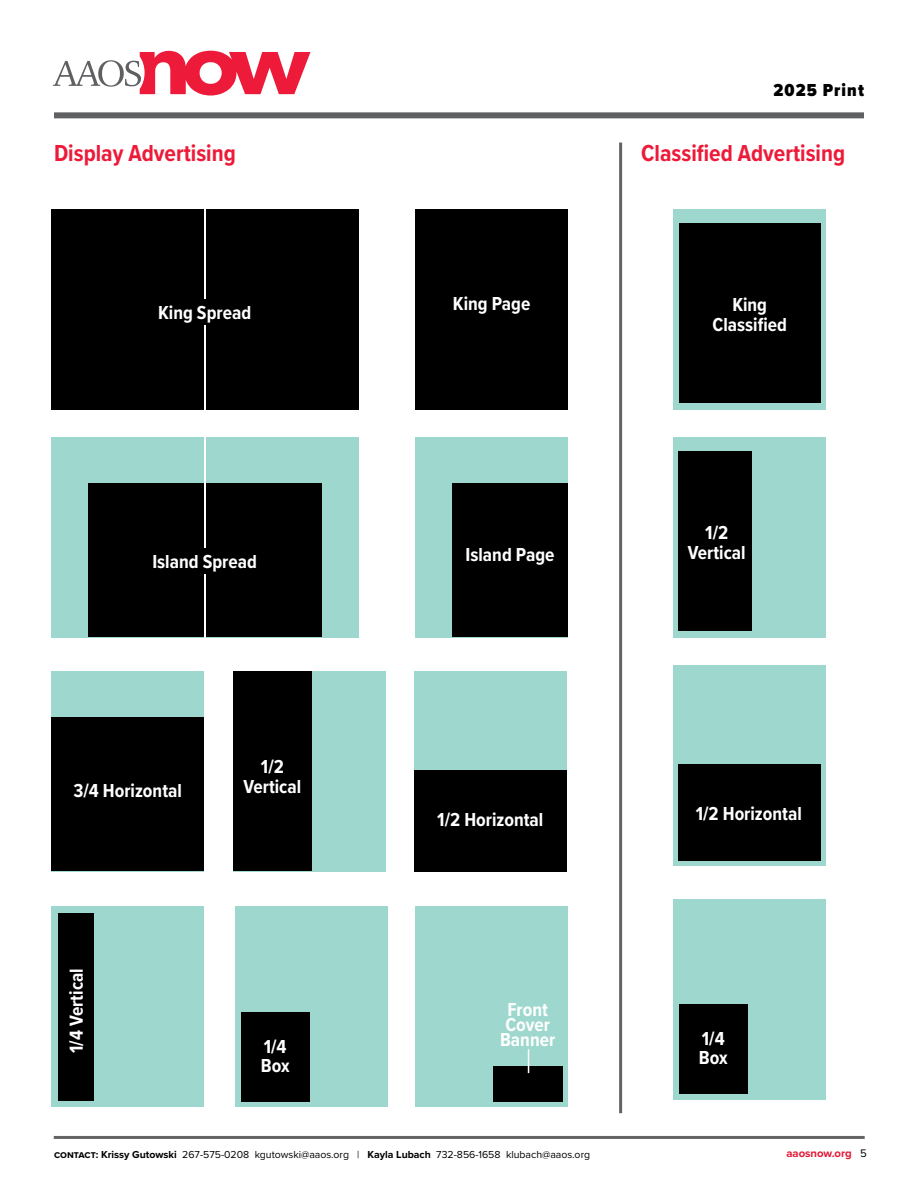
<style>
.page{position:relative;width:918px;height:1188px;background:#fff}
.page>*{position:absolute;margin:0;border:0;box-sizing:border-box;transform-origin:0 0}
.t1{font:700 24px "Proxima Nova Cond";color:#ed1a39}
.t2{font:700 19.5px/19.5px "Proxima Nova Cond";color:#fff;text-align:center}
.t3{font:900 18px "Proxima Nova Cond";letter-spacing:.06em;color:#000}
.t4{font:700 11.4px "Proxima Nova";color:#e31837}
.t5{font:10.5px "Proxima Nova";color:#000}
.s1{font-weight:700}
.s2{font-weight:400;color:#000}
</style>
<div class="page">
<hr style="left:54px;top:1136px;width:811px;height:3px;background:#636466">
<div style="left:51px;top:209px;width:153px;height:200px;background:#000"></div>
<div style="left:206px;top:209px;width:152px;height:200px;background:#000"></div>
<div style="left:142px;top:299px;width:126px;height:26px;background:#000"></div>
<div style="left:415px;top:209px;width:153px;height:200px;background:#000"></div>
<div style="left:415px;top:671px;width:152px;height:200px;background:#9ed7cd"></div>
<div style="left:415px;top:770px;width:152px;height:101px;background:#000"></div>
<div style="left:233px;top:671px;width:153px;height:200px;background:#9ed7cd"></div>
<div style="left:233px;top:671px;width:79px;height:200px;background:#000"></div>
<div style="left:235px;top:907px;width:152px;height:200px;background:#9ed7cd"></div>
<div style="left:241px;top:1012px;width:68px;height:90px;background:#000"></div>
<div style="left:51px;top:907px;width:153px;height:200px;background:#9ed7cd"></div>
<div style="left:58px;top:913px;width:35px;height:188px;background:#000"></div>
<div style="left:51px;top:671px;width:153px;height:200px;background:#9ed7cd"></div>
<div style="left:51px;top:718px;width:153px;height:153px;background:#000"></div>
<div style="left:51px;top:437px;width:153px;height:200px;background:#9ed7cd"></div>
<div style="left:206px;top:437px;width:152px;height:200px;background:#9ed7cd"></div>
<div style="left:88px;top:484px;width:116px;height:153px;background:#000"></div>
<div style="left:206px;top:484px;width:116px;height:153px;background:#000"></div>
<div style="left:142px;top:548px;width:126px;height:26px;background:#000"></div>
<div style="left:415px;top:437px;width:153px;height:200px;background:#9ed7cd"></div>
<div style="left:452px;top:484px;width:116px;height:153px;background:#000"></div>
<div style="left:673px;top:209px;width:153px;height:200px;background:#9ed7cd"></div>
<div style="left:679px;top:223px;width:142px;height:180px;background:#000"></div>
<div style="left:54px;top:112px;width:810px;height:6px;background:#5f6062"></div>
<svg style="left:53px;top:51px;width:257px;height:45px"></svg>
<hr style="left:619px;top:143px;width:3px;height:970px;background:#636466">
<div style="left:415px;top:907px;width:153px;height:200px;background:#9ed7cd"></div>
<div style="left:494px;top:1066px;width:69px;height:36px;background:#000"></div>
<svg style="left:528px;top:1049px;width:1px;height:24px"></svg>
<div style="left:673px;top:665px;width:153px;height:200px;background:#9ed7cd"></div>
<div style="left:678px;top:764px;width:142px;height:96px;background:#000"></div>
<div style="left:673px;top:437px;width:153px;height:200px;background:#9ed7cd"></div>
<div style="left:679px;top:451px;width:73px;height:180px;background:#000"></div>
<div style="left:673px;top:899px;width:153px;height:200px;background:#9ed7cd"></div>
<div style="left:679px;top:1004px;width:69px;height:90px;background:#000"></div>
<p class="t3" style="left:774px;top:76px;width:92px">2025 Print</p>
<p class="t1" style="left:54px;top:136px;width:183px">Display Advertising</p>
<p class="t1" style="left:641px;top:136px;width:205px">Classified Advertising</p>
<p class="t2" style="left:158px;top:303px;width:95px">King Spread</p>
<p class="t2" style="left:453px;top:293px;width:79px">King Page</p>
<p class="t2" style="left:152px;top:552px;width:106px">Island Spread</p>
<p class="t2" style="left:466px;top:544px;width:90px">Island Page</p>
<p class="t2" style="left:73px;top:780px;width:110px">3/4 Horizontal</p>
<p class="t2" style="left:244px;top:756px;width:59px">1/2<br>Vertical</p>
<p class="t2" style="left:66px;top:1053px;width:86px;rotate:-90deg">1/4 Vertical</p>
<p class="t2" style="left:261px;top:1036px;width:30px;text-align:left">1/4<br>Box</p>
<p class="t2" style="left:437px;top:809px;width:108px">1/2 Horizontal</p>
<p class="t2" style="left:500px;top:1002px;width:57px;line-height:15px">Front<br>Cover<br>Banner</p>
<p class="t5" style="left:54px;top:1147px;width:538px"><span class="s1">contact: Krissy Gutowski</span> 267-575-0208 kgutowski@aaos.org | <span class="s1">Kayla Lubach</span> 732-856-1658 klubach@aaos.org</p>
<p class="t2" style="left:713px;top:295px;width:76px">King<br>Classified</p>
<p class="t2" style="left:688px;top:522px;width:59px">1/2<br>Vertical</p>
<p class="t2" style="left:696px;top:803px;width:108px">1/2 Horizontal</p>
<p class="t2" style="left:699px;top:1028px;width:30px;text-align:left">1/4<br>Box</p>
<p class="t4" style="left:786px;top:1147px;width:82px">aaosnow.org <span class="s2">5</span></p>
</div>
